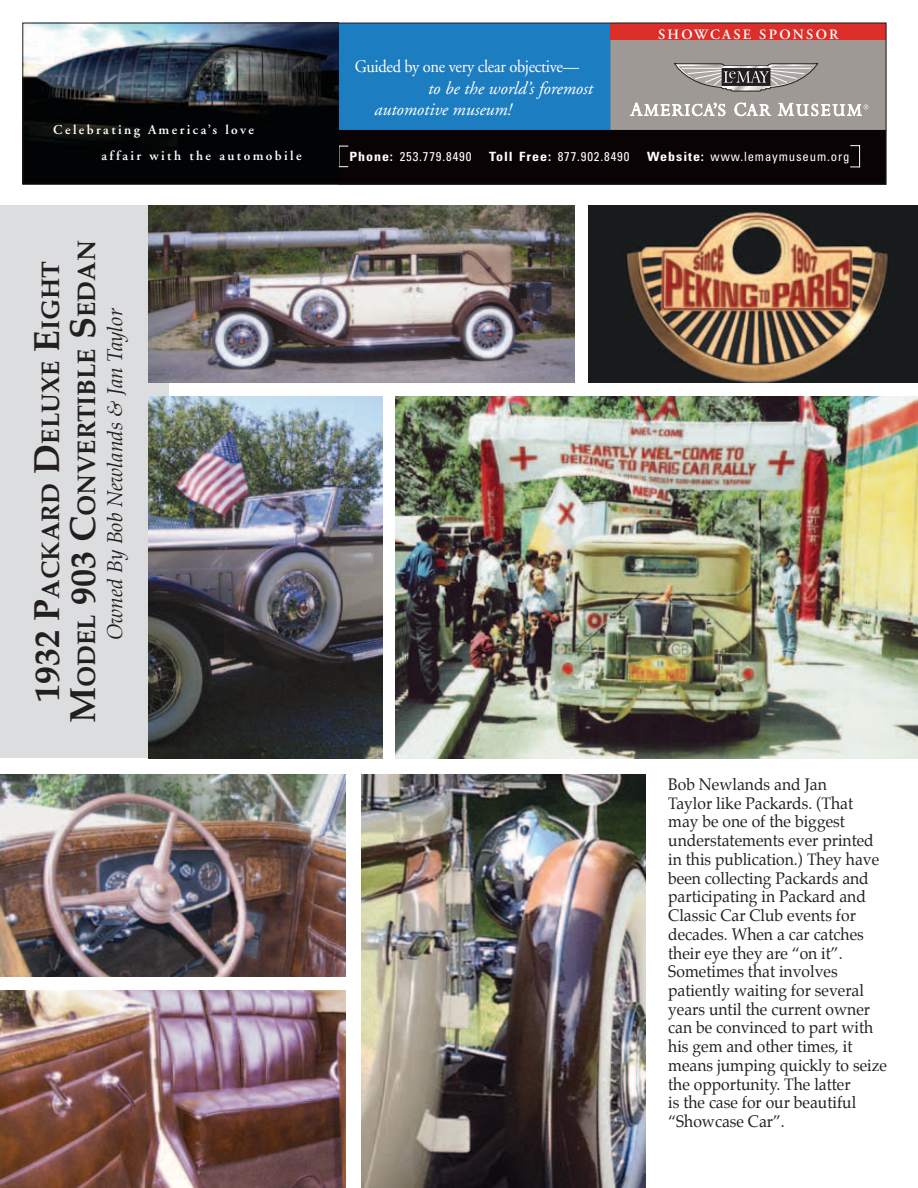
<style>
.page{position:relative;width:918px;height:1188px;background:#fff}
.page>*{position:absolute;margin:0;border:0;box-sizing:border-box;transform-origin:0 0}
.t1{font:700 25.2px/36px "Palatino";color:#231f20;text-align:center}
.t2{font:italic 21px "Palatino";color:#231f20}
.t3{font:italic 18px "Adobe Garamond";color:#fff}
.t4{font:17.7px "Adobe Garamond";letter-spacing:-.02em;color:#fff;scale:.93 1}
.t5{font:16.5px/18.8px "Palatino";color:#231f20;scale:.95 1}
.t6{font:600 14.25px "Adobe Garamond";letter-spacing:.16em;color:#fff}
.t7{font:600 13.5px/26.8px "Adobe Garamond";letter-spacing:.18em;color:#fff}
.t8{font:condensed 12.75px "Univers";letter-spacing:.065em;color:#fff}
.s1{font-size:36px}
.s2{font-weight:700}
</style>
<div class="page">
<div style="left:0;top:205px;width:168px;height:553px;background:#dcddde"></div>
<img style="left:395px;top:397px;width:523px;height:361px">
<img style="left:588px;top:205px;width:330px;height:178px">
<img style="left:148px;top:205px;width:427px;height:178px">
<img style="left:148px;top:397px;width:234px;height:361px">
<img style="left:0;top:775px;width:346px;height:202px">
<img style="left:0;top:990px;width:346px;height:198px">
<img style="left:362px;top:775px;width:284px;height:413px">
<div style="left:338px;top:23px;width:274px;height:108px;background:#1d7dc1"></div>
<div style="left:611px;top:23px;width:275px;height:107px;background:#9f9995"></div>
<div style="left:339px;top:131px;width:546px;height:53px;background:#090305"></div>
<div style="left:338px;top:130px;width:548px;height:55px;border:2px solid #090305"></div>
<svg style="left:735px;top:103px;width:36px;height:13px"></svg>
<svg style="left:778px;top:103px;width:90px;height:13px"></svg>
<svg style="left:630px;top:103px;width:95px;height:13px"></svg>
<svg style="left:674px;top:63px;width:144px;height:28px"></svg>
<svg style="left:339px;top:146px;width:9px;height:21px"></svg>
<svg style="left:850px;top:145px;width:10px;height:23px"></svg>
<div style="left:610px;top:23px;width:276px;height:17px;background:#dd2f2a"></div>
<img style="left:24px;top:25px;width:315px;height:158px">
<div style="left:22px;top:23px;width:864px;height:162px;border:1px solid #231f20"></div>
<p class="t7" style="left:101px;top:116px;width:202px;text-indent:-48px">Celebrating America’s love<br>affair with the automobile</p>
<h1 class="t1" style="left:35px;top:723px;width:484px;rotate:-90deg"><span class="s1">1932 P</span>ackard <span class="s1">D</span>eluxe <span class="s1">E</span>ight<br><span class="s1">M</span>odel <span class="s1">903 C</span>onvertible <span class="s1">S</span>edan</h1>
<p class="t2" style="left:103px;top:640px;width:333px;rotate:-90deg">Owned By Bob Newlands &amp; Jan Taylor</p>
<p class="t4" style="left:355px;top:57px;width:243px">Guided by one very clear objective—</p>
<p class="t3" style="left:374px;top:100px;width:138px">automotive museum!</p>
<p class="t3" style="left:428px;top:78px;width:166px">to be the world’s foremost</p>
<p class="t6" style="left:658px;top:27px;width:182px">SHOWCASE SPONSOR</p>
<p class="t8" style="left:349px;top:148px;width:123px"><span class="s2">Phone:</span> 253.779.8490</p>
<p class="t8" style="left:489px;top:148px;width:142px"><span class="s2">Toll Free:</span> 877.902.8490</p>
<p class="t8" style="left:647px;top:148px;width:204px"><span class="s2">Website:</span> www.lemaymuseum.org</p>
<p class="t5" style="left:668px;top:776px;width:232px">Bob Newlands and Jan<br>Taylor like Packards. (That may be one of the biggest understatements ever printed in this publication.) They have been collecting Packards and participating in Packard and<br>Classic Car Club events for decades. When a car catches their eye they are “on it”.<br>Sometimes that involves patiently waiting for several years until the current owner can be convinced to part with his gem and other times, it means jumping quickly to seize the opportunity. The latter<br>is the case for our beautiful “Showcase Car”.</p>
</div>
